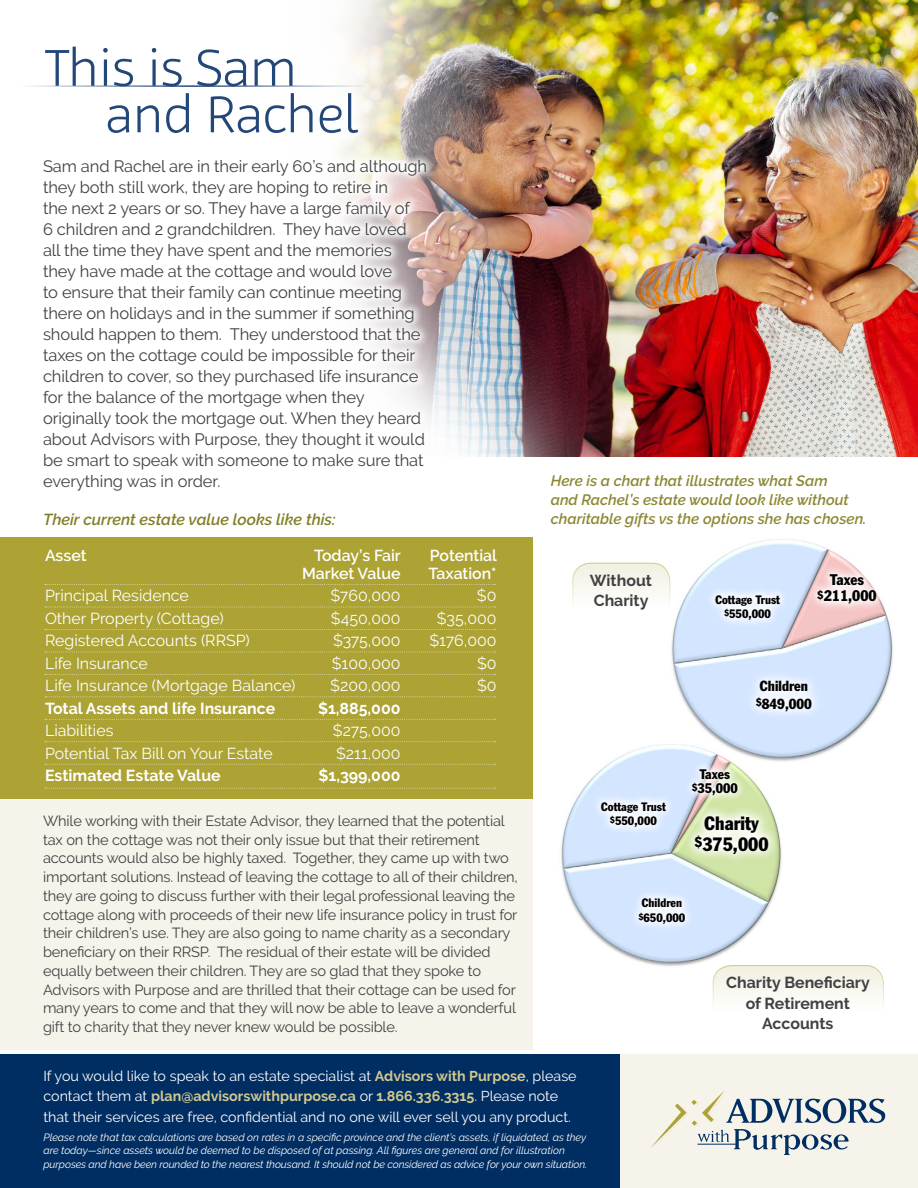
<style>
.page{position:relative;width:918px;height:1188px;background:#fff}
.page>*{position:absolute;margin:0;border:0;box-sizing:border-box;transform-origin:0 0}
.t1{font:300 52.5px/46.5px "Agile";letter-spacing:-.02em;color:#244779}
.t2{font:condensed 18.9px/20.7px "Franklin Gothic";color:#000;text-align:center}
.t3{font:16.5px/21px "Raleway";letter-spacing:-.005em;color:#414042}
.t4{font:15.9px "Raleway";color:#fff}
.t5{font:700 15.9px "Raleway";color:#fff}
.t6{font:700 15.9px/20.2px "Raleway";color:#414042}
.t7{font:600 15.9px "Raleway";color:#fff}
.t8{font:italic 600 15.9px "Raleway";color:#807e25}
.t9{font:condensed 15.15px/16.5px "Franklin Gothic";color:#000;text-align:center}
.t10{font:italic 600 15px/18.8px "Raleway";color:#8b8834}
.t11{font:14.7px/18.8px "Raleway";letter-spacing:-.01em;color:#414042}
.t12{font:condensed 14.4px/17.2px "Franklin Gothic";color:#000}
.t13{font:14.25px/20.2px "Raleway";color:#fff}
.t14{font:condensed 13.65px/14.9px "Franklin Gothic";color:#000;text-align:center}
.t15{font:condensed 12px/14.4px "Franklin Gothic";color:#000;text-align:center}
.t16{font:italic 10.5px/13.5px "Raleway";letter-spacing:-.005em;color:#fff}
.s1{font-weight:700;color:#d1c990}
</style>
<div class="page">
<img style="left:504px;top:0;width:414px;height:457px">
<img style="left:341px;top:0;width:163px;height:457px">
<div style="left:0;top:1054px;width:625px;height:134px;background:#002d62"></div>
<div style="left:0;top:696px;width:533px;height:354px;background:#f6f4ea"></div>
<div style="left:621px;top:1054px;width:297px;height:134px;background:#f6f4ea"></div>
<svg style="left:651px;top:1091px;width:234px;height:64px"></svg>
<div style="left:34px;top:150px;width:402px;height:350px;background:#fff"></div>
<div style="left:30px;top:32px;width:343px;height:116px;background:#fff"></div>
<div style="left:0;top:537px;width:533px;height:261px;background:#aca334"></div>
<svg style="left:45px;top:584px;width:450px;height:1px"></svg>
<svg style="left:45px;top:607px;width:450px;height:1px"></svg>
<svg style="left:45px;top:629px;width:450px;height:1px"></svg>
<svg style="left:45px;top:651px;width:450px;height:1px"></svg>
<svg style="left:45px;top:674px;width:450px;height:1px"></svg>
<svg style="left:45px;top:696px;width:450px;height:1px"></svg>
<svg style="left:45px;top:719px;width:450px;height:1px"></svg>
<svg style="left:45px;top:741px;width:450px;height:1px"></svg>
<svg style="left:45px;top:764px;width:450px;height:1px"></svg>
<svg style="left:45px;top:788px;width:450px;height:1px"></svg>
<hr style="left:19px;top:85px;width:348px;height:2px;background:#244779">
<svg style="left:572px;top:562px;width:94px;height:42px"></svg>
<svg style="left:712px;top:965px;width:172px;height:43px"></svg>
<img style="left:561px;top:744px;width:225px;height:228px">
<img style="left:666px;top:539px;width:227px;height:228px">
<svg style="left:808px;top:565px;width:78px;height:48px"></svg>
<svg style="left:684px;top:760px;width:62px;height:44px"></svg>
<svg style="left:683px;top:804px;width:97px;height:62px"></svg>
<svg style="left:592px;top:792px;width:83px;height:45px"></svg>
<svg style="left:629px;top:889px;width:66px;height:44px"></svg>
<svg style="left:745px;top:670px;width:78px;height:52px"></svg>
<svg style="left:706px;top:585px;width:83px;height:45px"></svg>
<h1 class="t1" style="left:105px;top:44px;width:254px;text-indent:-60px">This is Sam and Rachel</h1>
<p class="t3" style="left:43px;top:156px;width:386px">Sam and Rachel are in their early 60’s and although they both still work, they are hoping to retire in<br>the next 2 years or so. They have a large family of<br>6 children and 2 grandchildren. They have loved all the time they have spent and the memories they have made at the cottage and would love<br>to ensure that their family can continue meeting there on holidays and in the summer if something should happen to them. They understood that the taxes on the cottage could be impossible for their children to cover, so they purchased life insurance for the balance of the mortgage when they originally took the mortgage out. When they heard about Advisors with Purpose, they thought it would be smart to speak with someone to make sure that everything was in order.</p>
<p class="t10" style="left:551px;top:472px;width:317px">Here is a chart that illustrates what Sam<br>and Rachel’s estate would look like without charitable gifts vs the options she has chosen.</p>
<p class="t8" style="left:43px;top:511px;width:294px">Their current estate value looks like this:</p>
<p class="t7" style="left:45px;top:546px;width:43px">Asset</p>
<p class="t7" style="left:314px;top:546px;width:88px">Today’s Fair</p>
<p class="t7" style="left:430px;top:546px;width:69px">Potential</p>
<p class="t7" style="left:302px;top:564px;width:100px">Market Value</p>
<p class="t7" style="left:428px;top:564px;width:70px">Taxation*</p>
<p class="t4" style="left:45px;top:586px;width:145px">Principal Residence</p>
<p class="t4" style="left:330px;top:586px;width:72px">$760,000</p>
<p class="t4" style="left:477px;top:586px;width:21px">$0</p>
<p class="t4" style="left:45px;top:609px;width:180px">Other Property (Cottage)</p>
<p class="t4" style="left:331px;top:609px;width:71px">$450,000</p>
<p class="t4" style="left:437px;top:609px;width:61px">$35,000</p>
<p class="t4" style="left:45px;top:631px;width:206px">Registered Accounts (RRSP)</p>
<p class="t4" style="left:333px;top:631px;width:69px">$375,000</p>
<p class="t4" style="left:429px;top:631px;width:69px">$176,000</p>
<p class="t4" style="left:45px;top:654px;width:104px">Life Insurance</p>
<p class="t4" style="left:332px;top:654px;width:70px">$100,000</p>
<p class="t4" style="left:477px;top:654px;width:21px">$0</p>
<p class="t4" style="left:45px;top:676px;width:252px">Life Insurance (Mortgage Balance)</p>
<p class="t4" style="left:330px;top:676px;width:72px">$200,000</p>
<p class="t4" style="left:477px;top:676px;width:21px">$0</p>
<p class="t5" style="left:45px;top:699px;width:232px">Total Assets and life Insurance</p>
<p class="t5" style="left:318px;top:699px;width:84px">$1,885,000</p>
<p class="t4" style="left:45px;top:721px;width:70px">Liabilities</p>
<p class="t4" style="left:333px;top:721px;width:69px">$275,000</p>
<p class="t4" style="left:45px;top:744px;width:229px">Potential Tax Bill on Your Estate</p>
<p class="t4" style="left:336px;top:744px;width:66px">$211,000</p>
<p class="t5" style="left:45px;top:766px;width:177px">Estimated Estate Value</p>
<p class="t5" style="left:318px;top:766px;width:84px">$1,399,000</p>
<p class="t9" style="left:818px;top:571px;width:60px">Taxes <sup>$</sup>211,000</p>
<p class="t6" style="left:590px;top:570px;width:64px">Without<br>Charity</p>
<p class="t15" style="left:715px;top:592px;width:66px">Cottage Trust <sup>$</sup>550,000</p>
<p class="t12" style="left:756px;top:677px;width:57px">Children <sup>$</sup>849,000</p>
<p class="t14" style="left:692px;top:766px;width:47px">Taxes <sup>$</sup>35,000</p>
<p class="t2" style="left:695px;top:813px;width:75px">Charity <sup>$</sup>375,000</p>
<p class="t15" style="left:601px;top:799px;width:66px">Cottage Trust <sup>$</sup>550,000</p>
<p class="t11" style="left:43px;top:811px;width:476px">While working with their Estate Advisor, they learned that the potential tax on the cottage was not their only issue but that their retirement accounts would also be highly taxed. Together, they came up with two important solutions. Instead of leaving the cottage to all of their children, they are going to discuss further with their legal professional leaving the cottage along with proceeds of their new life insurance policy in trust for their children’s use. They are also going to name charity as a secondary beneficiary on their RRSP. The residual of their estate will be divided equally between their children. They are so glad that they spoke to Advisors with Purpose and are thrilled that their cottage can be used for many years to come and that they will now be able to leave a wonderful gift to charity that they never knew would be possible.</p>
<p class="t13" style="left:44px;top:1066px;width:535px">If you would like to speak to an estate specialist at <span class="s1">Advisors with Purpose</span>, please contact them at <span class="s1">plan@advisorswithpurpose.ca</span> or <span class="s1">1.866.336.3315</span>. Please note that their services are free, confidential and no one will ever sell you any product.</p>
<p class="t16" style="left:44px;top:1130px;width:545px">Please note that tax calculations are based on rates in a specific province and the client’s assets, if liquidated, as they are today—since assets would be deemed to be disposed of at passing. All figures are general and for illustration purposes and have been rounded to the nearest thousand. It should not be considered as advice for your own situation.</p>
<p class="t15" style="left:639px;top:896px;width:48px;text-align:left">Children <sup>$</sup>650,000</p>
<p class="t6" style="left:726px;top:973px;width:145px;text-align:center">Charity Beneficiary of Retirement<br>Accounts</p>
</div>
